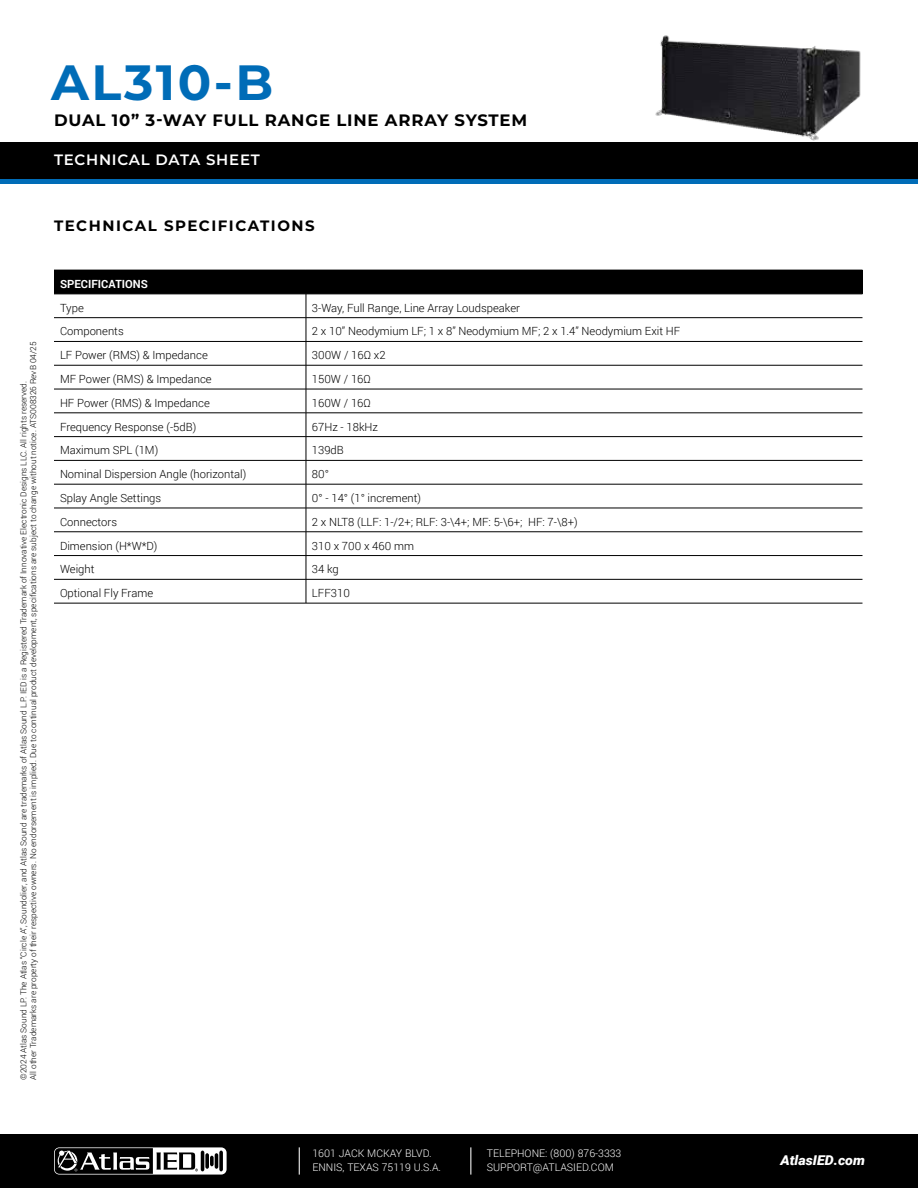
<style>
.page{position:relative;width:918px;height:1188px;background:#fff}
.page>*{position:absolute;margin:0;border:0;box-sizing:border-box;transform-origin:0 0}
.t1{font:700 49.5px "Montserrat";letter-spacing:.05em;color:#006cb7}
.t2{font:700 16.5px "Montserrat";letter-spacing:.05em;color:#000}
.t3{font:700 15px "Montserrat";letter-spacing:.1em;color:#000}
.t4{font:600 15px "Montserrat";letter-spacing:.05em;color:#fff}
.t5{font:italic 900 13.5px "Roboto";color:#fff;scale:1.05 1}
.t6{font:300 11.25px "Roboto";color:#000}
.t7{font:700 11.25px "Roboto";color:#fff}
.t8{font:300 10.5px/13.5px "Roboto";color:#fff}
.t9{font:300 8.25px/9.9px "Roboto";color:#000}
</style>
<div class="page">
<div style="left:0;top:1134px;width:918px;height:54px;background:#000"></div>
<svg style="left:54px;top:1147px;width:173px;height:28px"></svg>
<svg style="left:299px;top:1147px;width:1px;height:28px"></svg>
<svg style="left:470px;top:1147px;width:1px;height:28px"></svg>
<div style="left:0;top:142px;width:918px;height:5px;background:#000"></div>
<div style="left:0;top:178px;width:918px;height:6px;background:#006cb7"></div>
<div style="left:0;top:143px;width:918px;height:36px;background:#000"></div>
<img style="left:655px;top:35px;width:206px;height:106px">
<div style="left:54px;top:270px;width:808px;height:24px;background:#000"></div>
<svg style="left:54px;top:295px;width:808px;height:308px"></svg>
<hr style="left:54px;top:294px;width:252px;height:1px;background:#000">
<hr style="left:306px;top:294px;width:556px;height:1px;background:#000">
<hr style="left:54px;top:317px;width:252px;height:1px;background:#000">
<hr style="left:306px;top:317px;width:556px;height:1px;background:#000">
<hr style="left:54px;top:341px;width:252px;height:1px;background:#000">
<hr style="left:306px;top:341px;width:556px;height:1px;background:#000">
<hr style="left:54px;top:365px;width:252px;height:1px;background:#000">
<hr style="left:306px;top:365px;width:556px;height:1px;background:#000">
<hr style="left:54px;top:389px;width:252px;height:1px;background:#000">
<hr style="left:306px;top:389px;width:556px;height:1px;background:#000">
<hr style="left:54px;top:413px;width:252px;height:1px;background:#000">
<hr style="left:306px;top:413px;width:556px;height:1px;background:#000">
<hr style="left:54px;top:436px;width:252px;height:1px;background:#000">
<hr style="left:306px;top:436px;width:556px;height:1px;background:#000">
<hr style="left:54px;top:460px;width:252px;height:1px;background:#000">
<hr style="left:306px;top:460px;width:556px;height:1px;background:#000">
<hr style="left:54px;top:484px;width:252px;height:1px;background:#000">
<hr style="left:306px;top:484px;width:556px;height:1px;background:#000">
<hr style="left:54px;top:508px;width:252px;height:1px;background:#000">
<hr style="left:306px;top:508px;width:556px;height:1px;background:#000">
<hr style="left:54px;top:532px;width:252px;height:1px;background:#000">
<hr style="left:306px;top:532px;width:556px;height:1px;background:#000">
<hr style="left:54px;top:555px;width:252px;height:1px;background:#000">
<hr style="left:306px;top:555px;width:556px;height:1px;background:#000">
<hr style="left:54px;top:579px;width:252px;height:1px;background:#000">
<hr style="left:306px;top:579px;width:556px;height:1px;background:#000">
<hr style="left:54px;top:603px;width:252px;height:1px;background:#000">
<hr style="left:306px;top:603px;width:556px;height:1px;background:#000">
<svg style="left:306px;top:294px;width:1px;height:309px"></svg>
<h1 class="t1" style="left:51px;top:47px;width:224px">AL310-B</h1>
<h2 class="t2" style="left:54px;top:108px;width:475px">DUAL 10” 3-WAY FULL RANGE LINE ARRAY SYSTEM</h2>
<h3 class="t4" style="left:54px;top:149px;width:207px">TECHNICAL DATA SHEET</h3>
<h3 class="t3" style="left:54px;top:214px;width:262px">TECHNICAL SPECIFICATIONS</h3>
<p class="t9" style="left:18px;top:1080px;width:740px;rotate:-90deg">©2024 Atlas Sound LP. The Atlas “Circle A”, Soundolier, and Atlas Sound are trademarks of Atlas Sound L.P. IED is a Registered Trademark of Innovative Electronic Designs LLC. All rights reserved.<br>All other Trademarks are property of their respective owners. No endorsement is implied. Due to continual product development, specifications are subject to change without notice. ATS008326 RevB 04/25</p>
<p class="t7" style="left:60px;top:276px;width:90px">SPECIFICATIONS</p>
<p class="t6" style="left:60px;top:300px;width:25px">Type</p>
<p class="t6" style="left:312px;top:300px;width:210px">3-Way, Full Range, Line Array Loudspeaker</p>
<p class="t6" style="left:60px;top:324px;width:65px">Components</p>
<p class="t6" style="left:312px;top:324px;width:370px">2 x 10” Neodymium LF; 1 x 8” Neodymium MF; 2 x 1.4” Neodymium Exit HF</p>
<p class="t6" style="left:60px;top:347px;width:149px">LF Power (RMS) &amp; Impedance</p>
<p class="t6" style="left:312px;top:347px;width:75px">300W / 16Ω x2</p>
<p class="t6" style="left:60px;top:371px;width:153px">MF Power (RMS) &amp; Impedance</p>
<p class="t6" style="left:312px;top:371px;width:60px">150W / 16Ω</p>
<p class="t6" style="left:60px;top:395px;width:151px">HF Power (RMS) &amp; Impedance</p>
<p class="t6" style="left:312px;top:395px;width:60px">160W / 16Ω</p>
<p class="t6" style="left:60px;top:419px;width:138px">Frequency Response (-5dB)</p>
<p class="t6" style="left:312px;top:419px;width:68px">67Hz - 18kHz</p>
<p class="t6" style="left:60px;top:443px;width:100px">Maximum SPL (1M)</p>
<p class="t6" style="left:312px;top:443px;width:33px">139dB</p>
<p class="t6" style="left:60px;top:466px;width:188px">Nominal Dispersion Angle (horizontal)</p>
<p class="t6" style="left:312px;top:466px;width:19px">80°</p>
<p class="t6" style="left:60px;top:490px;width:103px">Splay Angle Settings</p>
<p class="t6" style="left:312px;top:490px;width:111px">0° - 14° (1° increment)</p>
<p class="t6" style="left:60px;top:514px;width:59px">Connectors</p>
<p class="t6" style="left:312px;top:514px;width:267px">2 x NLT8 (LLF: 1-/2+; RLF: 3-\4+; MF: 5-\6+; HF: 7-\8+)</p>
<p class="t6" style="left:60px;top:538px;width:99px">Dimension (H*W*D)</p>
<p class="t6" style="left:312px;top:538px;width:104px">310 x 700 x 460 mm</p>
<p class="t6" style="left:60px;top:562px;width:36px">Weight</p>
<p class="t6" style="left:312px;top:562px;width:28px">34 kg</p>
<p class="t6" style="left:60px;top:585px;width:95px">Optional Fly Frame</p>
<p class="t6" style="left:312px;top:585px;width:39px">LFF310</p>
<p class="t8" style="left:312px;top:1147px;width:130px">1601 JACK MCKAY BLVD.<br>ENNIS, TEXAS 75119 U.S.A.</p>
<p class="t8" style="left:487px;top:1147px;width:136px">TELEPHONE: (800) 876-3333<br>SUPPORT@ATLASIED.COM</p>
<p class="t5" style="left:780px;top:1151px;width:82px">AtlasIED.com</p>
</div>
